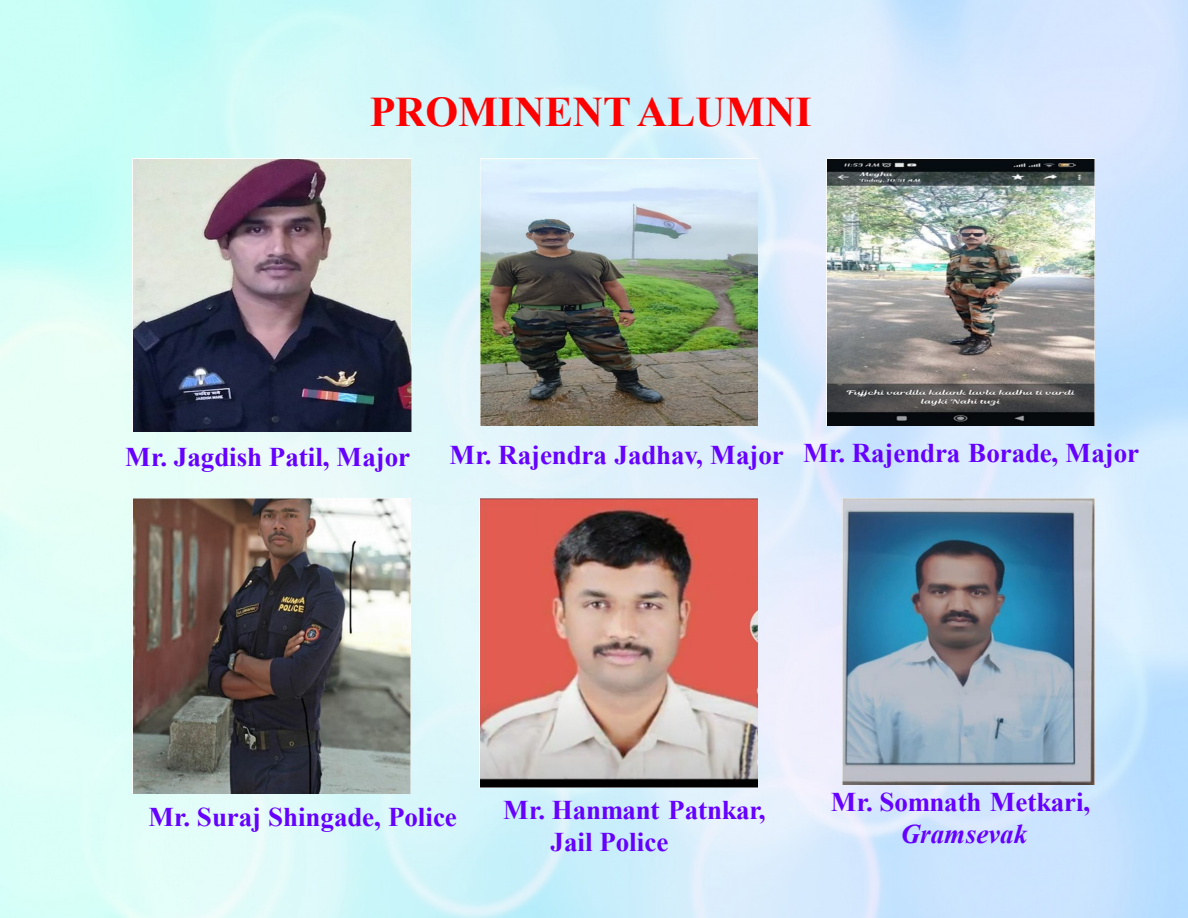
<style>
.page{position:relative;width:1188px;height:918px;background:#fff}
.page>*{position:absolute;margin:0;border:0;box-sizing:border-box;transform-origin:0 0}
.t1{font:700 42.15px "Times New Roman";letter-spacing:-.005em;color:#f00}
.t2{font:700 27px/32.4px "Times New Roman";letter-spacing:-.005em;color:#60f}
.t3{font:italic 700 27px "Times New Roman";color:#60f}
</style>
<div class="page">
<img style="left:0;top:0;width:1188px;height:918px">
<img style="left:132px;top:158px;width:280px;height:273px">
<img style="left:480px;top:158px;width:278px;height:267px">
<img style="left:827px;top:158px;width:267px;height:267px">
<img style="left:132px;top:499px;width:278px;height:294px">
<img style="left:480px;top:499px;width:278px;height:289px">
<img style="left:843px;top:499px;width:251px;height:285px">
<h1 class="t1" style="left:370px;top:81px;width:444px">PROMINENT ALUMNI</h1>
<p class="t2" style="left:125px;top:440px;width:286px">Mr. Jagdish Patil, Major</p>
<p class="t2" style="left:450px;top:437px;width:691px">Mr. Rajendra Jadhav, Major Mr. Rajendra Borade, Major</p>
<p class="t2" style="left:148px;top:800px;width:310px">Mr. Suraj Shingade, Police</p>
<p class="t2" style="left:550px;top:793px;width:217px;text-indent:-47px">Mr. Hanmant Patnkar,<br>Jail Police</p>
<p class="t2" style="left:831px;top:785px;width:261px">Mr. Somnath Metkari,</p>
<p class="t3" style="left:901px;top:815px;width:128px">Gramsevak</p>
</div>
